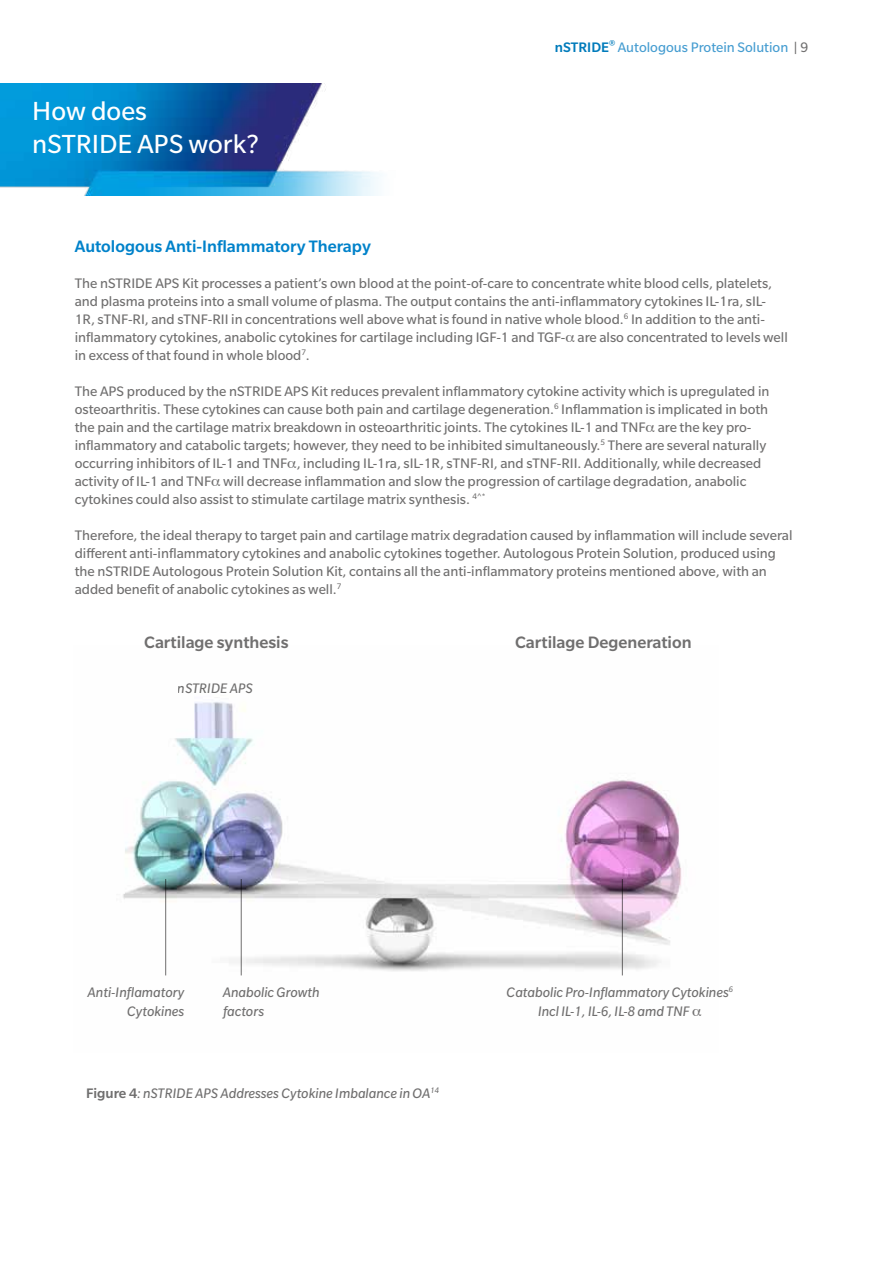
<style>
.page{position:relative;width:893px;height:1263px;background:#fff}
.page>*{position:absolute;margin:0;border:0;box-sizing:border-box;transform-origin:0 0}
.t1{font:28.5px/33px "Slate Pro";color:#fff}
.t2{font:500 18px "Slate Pro";color:#706f6f}
.t3{font:500 18px "Slate Pro";color:#0082ca}
.t4{font:15px/18px "Slate Pro";color:#706f6f}
.t5{font:italic 15px/19.5px "Slate Pro";color:#706f6f}
.t6{font:15px "Slate Pro";color:#469dd1}
.s1{font-weight:500;color:#007bbb}
.s2{color:#706f6f}
.s3{font-weight:500;font-style:normal}
</style>
<div class="page">
<img style="left:0;top:83px;width:381px;height:113px">
<img style="left:123px;top:702px;width:559px;height:274px">
<hr style="left:165px;top:879px;width:1px;height:96px;background:#706f6f">
<hr style="left:241px;top:879px;width:1px;height:96px;background:#706f6f">
<hr style="left:622px;top:879px;width:1px;height:96px;background:#706f6f">
<h1 class="t1" style="left:32px;top:94px;width:228px">How does<br>nSTRIDE APS work?</h1>
<p class="t6" style="left:555px;top:39px;width:255px"><span class="s1">nSTRIDE</span><sup>®</sup> Autologous Protein Solution <span class="s2">| 9</span></p>
<p class="t3" style="left:75px;top:237px;width:298px">Autologous Anti-Inflammatory Therapy</p>
<p class="t4" style="left:75px;top:274px;width:715px">The nSTRIDE APS Kit processes a patient’s own blood at the point-of-care to concentrate white blood cells, platelets, and plasma proteins into a small volume of plasma. The output contains the anti-inflammatory cytokines IL-1ra, sIL-1R, sTNF-RI, and sTNF-RII in concentrations well above what is found in native whole blood.<sup>6</sup> In addition to the anti&shy;inflammatory cytokines, anabolic cytokines for cartilage including IGF-1 and TGF- are also concentrated to levels well in excess of that found in whole blood<sup>7</sup>.</p>
<p class="t4" style="left:75px;top:382px;width:696px">The APS produced by the nSTRIDE APS Kit reduces prevalent inflammatory cytokine activity which is upregulated in osteoarthritis. These cytokines can cause both pain and cartilage degeneration.<sup>6</sup> Inflammation is implicated in both the pain and the cartilage matrix breakdown in osteoarthritic joints. The cytokines IL-1 and TNF are the key pro&shy;inflammatory and catabolic targets; however, they need to be inhibited simultaneously.<sup>5</sup> There are several naturally occurring inhibitors of IL-1 and TNF , including IL-1ra, sIL-1R, sTNF-RI, and sTNF-RII. Additionally, while decreased activity of IL-1 and TNF will decrease inflammation and slow the progression of cartilage degradation, anabolic cytokines could also assist to stimulate cartilage matrix synthesis. <sup>4^*</sup></p>
<p class="t4" style="left:75px;top:526px;width:719px">Therefore, the ideal therapy to target pain and cartilage matrix degradation caused by inflammation will include several different anti-inflammatory cytokines and anabolic cytokines together. Autologous Protein Solution, produced using the nSTRIDE Autologous Protein Solution Kit, contains all the anti-inflammatory proteins mentioned above, with an added benefit of anabolic cytokines as well.<sup>7</sup></p>
<p class="t2" style="left:144px;top:633px;width:146px">Cartilage synthesis</p>
<p class="t5" style="left:178px;top:679px;width:76px">nSTRIDE APS</p>
<p class="t2" style="left:515px;top:633px;width:178px">Cartilage Degeneration</p>
<p class="t5" style="left:88px;top:982px;width:98px;text-align:right">Anti-Inflamatory<br>Cytokines</p>
<p class="t5" style="left:223px;top:982px;width:98px">Anabolic Growth factors</p>
<p class="t5" style="left:86px;top:1083px;width:354px"><span class="s3">Figure 4</span>: nSTRIDE APS Addresses Cytokine Imbalance in OA<sup>14</sup></p>
<p class="t5" style="left:538px;top:982px;width:197px;text-indent:-31px">Catabolic Pro-Inflammatory Cytokines<sup>6<br></sup>Incl IL-1, IL-6, IL-8 amd TNF</p>
</div>
